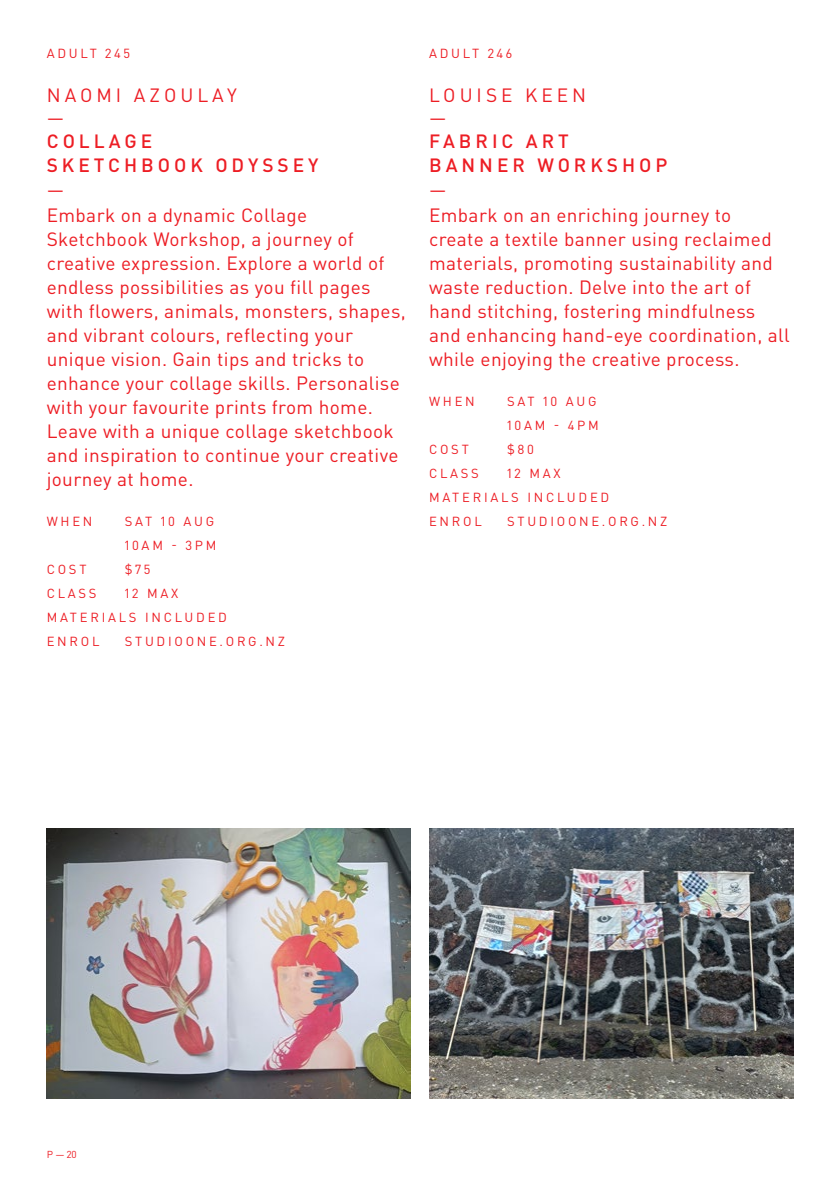
<style>
.page{position:relative;width:840px;height:1191px;background:#fff}
.page>*{position:absolute;margin:0;border:0;box-sizing:border-box;transform-origin:0 0}
.t1{font:19px/24px "DIN Pro";letter-spacing:.02em;color:#ed1d24}
.t2{font:500 19px/24px "DIN Pro";letter-spacing:.21em;color:#ed1d24}
.t3{font:19px/24px "DIN Pro";letter-spacing:.21em;color:#ed1d24}
.t4{font:13px/24px "DIN Pro";letter-spacing:.21em;color:#ed1d24}
.t5{font:10px "DIN Pro";color:#ed1d24}
</style>
<div class="page">
<img style="left:429px;top:828px;width:363px;height:270px">
<img style="left:47px;top:828px;width:364px;height:270px">
<p class="t4" style="left:47px;top:41px;width:85px">ADULT 245</p>
<p class="t3" style="left:47px;top:82px;width:192px">NAOMI AZOULAY —</p>
<p class="t2" style="left:47px;top:129px;width:273px">COLLAGE<br>SKETCHBOOK ODYSSEY</p>
<p class="t1" style="left:47px;top:178px;width:360px">—<br>Embark on a dynamic Collage Sketchbook Workshop, a journey of creative expression. Explore a world of endless possibilities as you fill pages with flowers, animals, monsters, shapes, and vibrant colours, reflecting your unique vision. Gain tips and tricks to enhance your collage skills. Personalise with your favourite prints from home.<br>Leave with a unique collage sketchbook and inspiration to continue your creative journey at home.</p>
<p class="t4" style="left:47px;top:509px;width:47px">WHEN</p>
<p class="t4" style="left:125px;top:509px;width:93px">SAT 10 AUG<br>10AM - 3PM</p>
<p class="t4" style="left:47px;top:557px;width:41px">COST</p>
<p class="t4" style="left:125px;top:557px;width:27px">$75</p>
<p class="t4" style="left:47px;top:581px;width:51px">CLASS</p>
<p class="t4" style="left:47px;top:581px;width:182px;text-indent:78px">12 MAX<br>MATERIALS INCLUDED<br>ENROL</p>
<p class="t4" style="left:125px;top:629px;width:162px">STUDIOONE.ORG.NZ</p>
<p class="t4" style="left:429px;top:41px;width:85px">ADULT 246</p>
<p class="t3" style="left:429px;top:82px;width:159px">LOUISE KEEN —</p>
<p class="t2" style="left:429px;top:129px;width:240px">FABRIC ART<br>BANNER WORKSHOP</p>
<p class="t1" style="left:429px;top:178px;width:362px">—<br>Embark on an enriching journey to create a textile banner using reclaimed materials, promoting sustainability and waste reduction. Delve into the art of hand stitching, fostering mindfulness and enhancing hand-eye coordination, all while enjoying the creative process.</p>
<p class="t4" style="left:429px;top:389px;width:47px">WHEN</p>
<p class="t4" style="left:507px;top:389px;width:93px">SAT 10 AUG<br>10AM - 4PM</p>
<p class="t4" style="left:429px;top:437px;width:41px">COST</p>
<p class="t4" style="left:507px;top:437px;width:28px">$80</p>
<p class="t4" style="left:429px;top:461px;width:51px">CLASS</p>
<p class="t4" style="left:429px;top:461px;width:182px;text-indent:78px">12 MAX<br>MATERIALS INCLUDED<br>ENROL</p>
<p class="t4" style="left:507px;top:509px;width:162px">STUDIOONE.ORG.NZ</p>
<p class="t5" style="left:47px;top:1148px;width:32px">P — 20</p>
</div>
